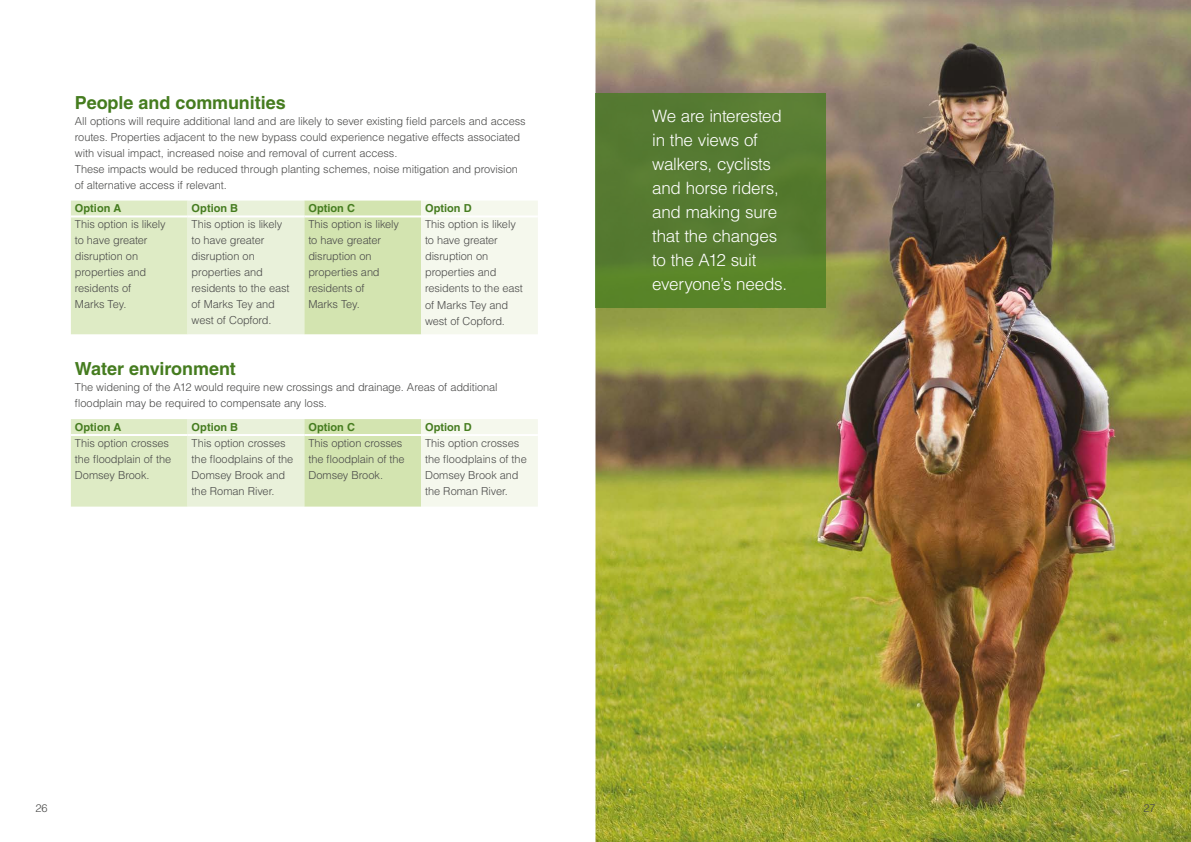
<style>
.page{position:relative;width:1191px;height:842px;background:#fff}
.page>*{position:absolute;margin:0;border:0;box-sizing:border-box;transform-origin:0 0}
.t1{font:700 18px "Helvetica LT Std";letter-spacing:-.005em;color:#457c1f}
.t2{font:300 17px/24px "Helvetica LT Std";letter-spacing:-.015em;color:#fff}
.t3{font:300 11px/16px "Helvetica LT Std";letter-spacing:-.01em;color:#4a4a49}
.t4{font:700 11px "Helvetica LT Std";color:#457c1f}
</style>
<div class="page">
<img style="left:595px;top:0;width:596px;height:842px">
<svg style="left:71px;top:201px;width:467px;height:306px"></svg>
<hr style="left:188px;top:215px;width:116px;height:2px;background:#fff">
<hr style="left:304px;top:215px;width:117px;height:2px;background:#fff">
<hr style="left:421px;top:215px;width:117px;height:2px;background:#fff">
<hr style="left:188px;top:434px;width:116px;height:2px;background:#fff">
<hr style="left:304px;top:434px;width:117px;height:2px;background:#fff">
<hr style="left:421px;top:434px;width:117px;height:2px;background:#fff">
<hr style="left:71px;top:215px;width:117px;height:2px;background:#fff">
<hr style="left:71px;top:434px;width:117px;height:2px;background:#fff">
<div style="left:595px;top:94px;width:231px;height:214px;background:#577b31"></div>
<h1 class="t1" style="left:75px;top:91px;width:212px">People and communities</h1>
<p class="t3" style="left:75px;top:113px;width:452px">All options will require additional land and are likely to sever existing field parcels and access routes. Properties adjacent to the new bypass could experience negative effects associated with visual impact, increased noise and removal of current access.<br>These impacts would be reduced through planting schemes, noise mitigation and provision of alternative access if relevant.</p>
<p class="t4" style="left:75px;top:202px;width:48px">Option A</p>
<p class="t4" style="left:192px;top:202px;width:48px">Option B</p>
<p class="t4" style="left:308px;top:202px;width:48px">Option C</p>
<p class="t4" style="left:425px;top:202px;width:48px">Option D</p>
<p class="t3" style="left:75px;top:216px;width:92px">This option is likely to have greater disruption on properties and residents of<br>Marks Tey.</p>
<p class="t3" style="left:192px;top:216px;width:99px">This option is likely to have greater disruption on properties and residents to the east of Marks Tey and west of Copford.</p>
<p class="t3" style="left:308px;top:216px;width:92px">This option is likely to have greater disruption on properties and residents of<br>Marks Tey.</p>
<p class="t3" style="left:425px;top:216px;width:99px">This option is likely to have greater disruption on properties and residents to the east of Marks Tey and west of Copford.</p>
<h1 class="t1" style="left:75px;top:358px;width:163px">Water environment</h1>
<p class="t3" style="left:75px;top:379px;width:424px">The widening of the A12 would require new crossings and drainage. Areas of additional floodplain may be required to compensate any loss.</p>
<p class="t4" style="left:75px;top:420px;width:48px">Option A</p>
<p class="t4" style="left:192px;top:420px;width:48px">Option B</p>
<p class="t4" style="left:308px;top:420px;width:48px">Option C</p>
<p class="t4" style="left:425px;top:420px;width:48px">Option D</p>
<p class="t3" style="left:75px;top:435px;width:98px">This option crosses the floodplain of the<br>Domsey Brook.</p>
<p class="t3" style="left:192px;top:435px;width:103px">This option crosses the floodplains of the<br>Domsey Brook and the Roman River.</p>
<p class="t3" style="left:308px;top:435px;width:98px">This option crosses the floodplain of the<br>Domsey Brook.</p>
<p class="t3" style="left:425px;top:435px;width:103px">This option crosses the floodplains of the<br>Domsey Brook and the Roman River.</p>
<h2 class="t2" style="left:652px;top:104px;width:136px">We are interested in the views of walkers, cyclists and horse riders, and making sure that the changes to the A12 suit everyone’s needs.</h2>
<p class="t3" style="left:35px;top:800px;width:14px">26</p>
<p class="t3" style="left:1143px;top:800px;width:14px">27</p>
</div>
